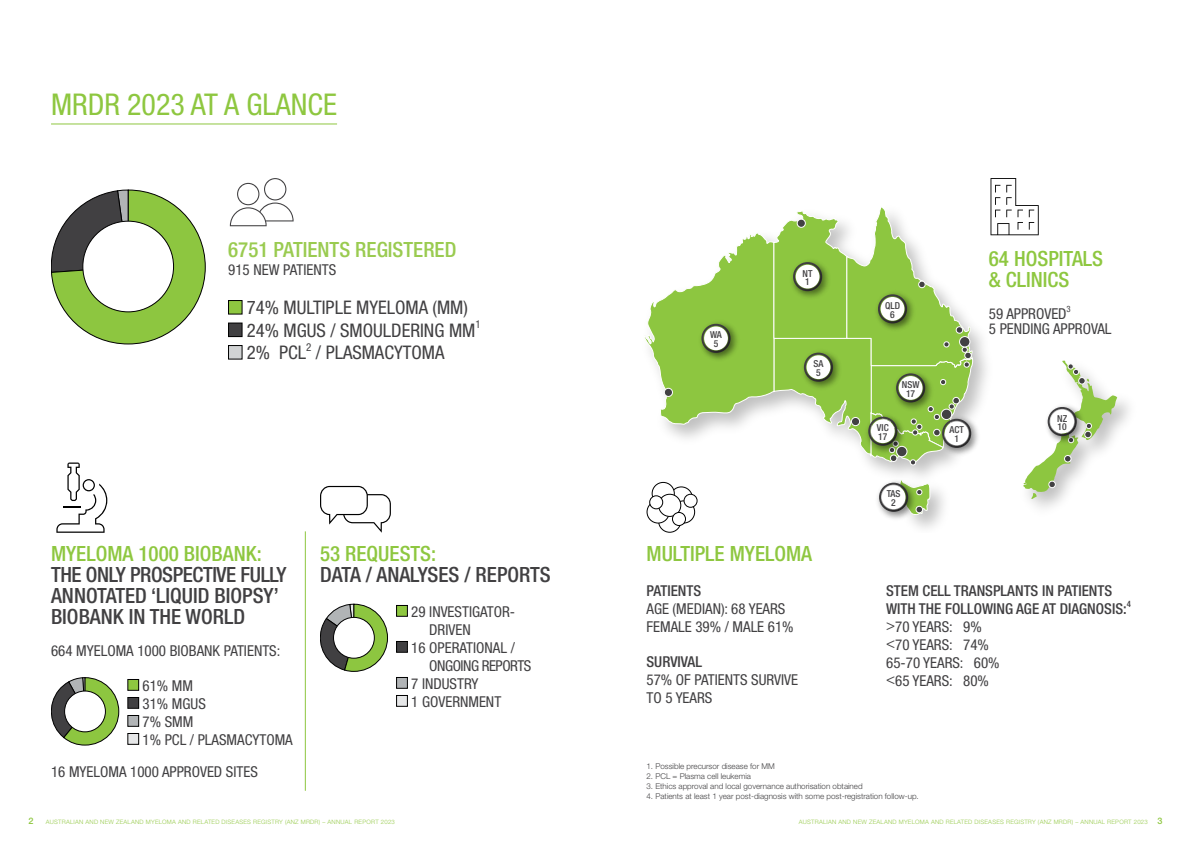
<style>
.page{position:relative;width:1191px;height:842px;background:#fff}
.page>*{position:absolute;margin:0;border:0;box-sizing:border-box;transform-origin:0 0}
.t1{font:condensed 30px "Helvetica Neue LT Pro";color:#8ec740}
.t2{font:500 condensed 21px/21px "Helvetica Neue LT Pro";color:#414042}
.t3{font:500 condensed 21px/21px "Helvetica Neue LT Pro";color:#8ec740}
.t4{font:500 condensed 21px "Helvetica Neue LT Pro";color:#9acb50}
.t5{font:condensed 18.8px/22.5px "Helvetica Neue LT Pro";color:#414042}
.t6{font:condensed 15px/18px "Helvetica Neue LT Pro";color:#414042}
.t7{font:500 condensed 15px/18px "Helvetica Neue LT Pro";color:#414042}
.t8{font:condensed 15px "Helvetica Neue LT Pro";letter-spacing:-.03em;color:#414042}
.t9{font:condensed 10.9px "Helvetica Neue LT Pro";color:#414042}
.t10{font:500 condensed 9.6px/8.6px "Helvetica Neue LT Pro";color:#424143;text-align:center}
.t11{font:500 9px "Helvetica Neue LT Pro";color:#8ec740}
.t12{font:500 condensed 8.7px "Helvetica Neue LT Pro";color:#414042}
.t13{font:condensed 8.7px "Helvetica Neue LT Pro";color:#414042}
.t14{font:300 8px "Helvetica Neue LT Pro";color:#414042}
.t15{font:300 6px "Helvetica Neue LT Pro";letter-spacing:.04em;color:#94c947}
.s1{font-weight:500;font-size:9px;color:#8ec740}
</style>
<div class="page">
<hr style="left:305px;top:531px;width:1px;height:260px;background:#8ec740">
<div style="left:658px;top:510px;width:23px;height:23px;border:1px solid #000;border-radius:50%"></div>
<img style="left:646px;top:235px;width:353px;height:297px">
<svg style="left:920px;top:479px;width:10px;height:37px"></svg>
<svg style="left:645px;top:207px;width:328px;height:259px"></svg>
<div style="left:941px;top:409px;width:10px;height:11px;background:#424143;border-radius:50%"></div>
<div style="left:941px;top:409px;width:11px;height:11px;border:1px solid #fff;border-radius:50%"></div>
<div style="left:959px;top:337px;width:11px;height:10px;background:#424143;border-radius:50%"></div>
<div style="left:959px;top:336px;width:11px;height:11px;border:1px solid #fff;border-radius:50%"></div>
<img style="left:695px;top:318px;width:48px;height:47px">
<img style="left:698px;top:321px;width:40px;height:40px">
<div style="left:704px;top:326px;width:24px;height:24px;background:#fff;border-radius:50%"></div>
<svg style="left:1023px;top:361px;width:94px;height:138px"></svg>
<img style="left:798px;top:347px;width:47px;height:47px">
<img style="left:801px;top:350px;width:39px;height:40px">
<div style="left:806px;top:355px;width:24px;height:24px;background:#fff;border-radius:50%"></div>
<img style="left:787px;top:256px;width:47px;height:48px">
<img style="left:791px;top:259px;width:38px;height:40px">
<div style="left:795px;top:265px;width:24px;height:24px;background:#fff;border-radius:50%"></div>
<img style="left:871px;top:288px;width:48px;height:48px">
<img style="left:875px;top:291px;width:39px;height:40px">
<div style="left:880px;top:297px;width:24px;height:24px;background:#fff;border-radius:50%"></div>
<img style="left:889px;top:367px;width:48px;height:47px">
<img style="left:893px;top:371px;width:39px;height:39px">
<div style="left:898px;top:376px;width:24px;height:24px;background:#fff;border-radius:50%"></div>
<img style="left:862px;top:410px;width:48px;height:47px">
<img style="left:865px;top:414px;width:40px;height:39px">
<div style="left:871px;top:419px;width:23px;height:24px;background:#fff;border-radius:50%"></div>
<img style="left:872px;top:476px;width:48px;height:47px">
<img style="left:876px;top:480px;width:39px;height:39px">
<div style="left:881px;top:485px;width:24px;height:24px;background:#fff;border-radius:50%"></div>
<img style="left:936px;top:413px;width:47px;height:47px">
<img style="left:939px;top:416px;width:40px;height:40px">
<div style="left:944px;top:421px;width:24px;height:24px;background:#fff;border-radius:50%"></div>
<img style="left:1042px;top:401px;width:46px;height:47px">
<img style="left:1045px;top:404px;width:38px;height:40px">
<div style="left:1050px;top:410px;width:24px;height:23px;background:#fff;border-radius:50%"></div>
<svg style="left:990px;top:178px;width:48px;height:57px"></svg>
<div style="left:396px;top:605px;width:11px;height:11px;background:#8ec740"></div>
<div style="left:396px;top:605px;width:12px;height:11px;border:1px solid #000"></div>
<div style="left:396px;top:641px;width:11px;height:11px;background:#414042"></div>
<div style="left:396px;top:641px;width:12px;height:11px;border:1px solid #000"></div>
<div style="left:396px;top:677px;width:11px;height:11px;background:#b1b4b6"></div>
<div style="left:396px;top:677px;width:12px;height:11px;border:1px solid #000"></div>
<div style="left:396px;top:695px;width:11px;height:11px;background:#e6e7e8"></div>
<div style="left:396px;top:695px;width:12px;height:11px;border:1px solid #000"></div>
<svg style="left:320px;top:604px;width:68px;height:68px"></svg>
<div style="left:333px;top:617px;width:41px;height:41px;background:#fff;border-radius:50%"></div>
<div style="left:333px;top:617px;width:42px;height:41px;border:1px solid #000;border-radius:50%"></div>
<svg style="left:320px;top:486px;width:71px;height:47px"></svg>
<svg style="left:51px;top:677px;width:68px;height:68px"></svg>
<div style="left:65px;top:691px;width:40px;height:41px;background:#fff;border-radius:50%"></div>
<div style="left:64px;top:691px;width:42px;height:41px;border:1px solid #000;border-radius:50%"></div>
<div style="left:128px;top:679px;width:11px;height:11px;background:#8ec740"></div>
<div style="left:128px;top:679px;width:11px;height:11px;border:1px solid #000"></div>
<div style="left:128px;top:697px;width:11px;height:11px;background:#414042"></div>
<div style="left:128px;top:697px;width:11px;height:11px;border:1px solid #000"></div>
<div style="left:128px;top:715px;width:11px;height:11px;background:#b1b4b6"></div>
<div style="left:128px;top:715px;width:11px;height:11px;border:1px solid #000"></div>
<div style="left:128px;top:733px;width:11px;height:11px;background:#e6e7e8"></div>
<div style="left:128px;top:733px;width:11px;height:11px;border:1px solid #000"></div>
<svg style="left:56px;top:462px;width:51px;height:71px"></svg>
<div style="left:228px;top:301px;width:14px;height:13px;background:#8ec740"></div>
<div style="left:228px;top:300px;width:14px;height:14px;border:1px solid #000"></div>
<div style="left:228px;top:323px;width:14px;height:14px;background:#414042"></div>
<div style="left:228px;top:323px;width:14px;height:14px;border:1px solid #000"></div>
<div style="left:228px;top:346px;width:14px;height:13px;background:#d1d3d4"></div>
<div style="left:228px;top:345px;width:14px;height:14px;border:1px solid #000"></div>
<svg style="left:230px;top:178px;width:63px;height:48px"></svg>
<svg style="left:51px;top:190px;width:154px;height:154px"></svg>
<div style="left:83px;top:221px;width:90px;height:91px;background:#fff;border-radius:50%"></div>
<hr style="left:51px;top:123px;width:286px;height:1px;background:#8ec740">
<h1 class="t1" style="left:51px;top:87px;width:287px">MRDR 2023 AT A GLANCE</h1>
<h2 class="t4" style="left:228px;top:237px;width:230px">6751 PATIENTS REGISTERED</h2>
<p class="t6" style="left:228px;top:260px;width:109px">915 NEW PATIENTS</p>
<p class="t5" style="left:247px;top:296px;width:230px">74% MULTIPLE MYELOMA (MM)<br>24% MGUS / SMOULDERING MM</p>
<p class="t9" style="left:475px;top:318px;width:7px">1</p>
<p class="t5" style="left:247px;top:341px;width:61px">2% PCL</p>
<p class="t9" style="left:306px;top:340px;width:7px">2</p>
<p class="t5" style="left:316px;top:341px;width:130px">/ PLASMACYTOMA</p>
<h2 class="t3" style="left:51px;top:542px;width:212px">MYELOMA 1000 BIOBANK:</h2>
<h2 class="t2" style="left:51px;top:563px;width:237px">THE ONLY PROSPECTIVE FULLY<br>ANNOTATED ‘LIQUID BIOPSY’<br>BIOBANK IN THE WORLD</h2>
<p class="t6" style="left:51px;top:641px;width:231px">664 MYELOMA 1000 BIOBANK PATIENTS:</p>
<p class="t6" style="left:142px;top:676px;width:152px">61% MM<br>31% MGUS<br>7% SMM<br>1% PCL / PLASMACYTOMA</p>
<p class="t6" style="left:51px;top:762px;width:208px">16 MYELOMA 1000 APPROVED SITES</p>
<h2 class="t3" style="left:320px;top:542px;width:118px">53 REQUESTS:</h2>
<h2 class="t2" style="left:320px;top:563px;width:232px">DATA / ANALYSES / REPORTS</h2>
<p class="t6" style="left:411px;top:602px;width:105px">29 INVESTIGATOR-</p>
<p class="t6" style="left:429px;top:620px;width:43px">DRIVEN</p>
<p class="t6" style="left:411px;top:638px;width:105px">16 OPERATIONAL /</p>
<p class="t8" style="left:429px;top:657px;width:104px">ONGOING REPORTS</p>
<p class="t6" style="left:411px;top:674px;width:69px">7 INDUSTRY</p>
<p class="t6" style="left:411px;top:692px;width:91px">1 GOVERNMENT</p>
<p class="t10" style="left:710px;top:330px;width:13px">WA<br>5</p>
<p class="t10" style="left:802px;top:269px;width:11px;text-align:left">NT<br>1</p>
<p class="t10" style="left:813px;top:359px;width:11px;text-align:left">SA<br>5</p>
<h2 class="t3" style="left:646px;top:542px;width:167px">MULTIPLE MYELOMA</h2>
<p class="t7" style="left:646px;top:581px;width:56px">PATIENTS</p>
<p class="t6" style="left:646px;top:599px;width:149px">AGE (MEDIAN): 68 YEARS<br>FEMALE 39% / MALE 61%</p>
<p class="t7" style="left:646px;top:652px;width:57px">SURVIVAL</p>
<p class="t6" style="left:646px;top:670px;width:153px">57% OF PATIENTS SURVIVE<br>TO 5 YEARS</p>
<p class="t10" style="left:885px;top:301px;width:16px">QLD<br>6</p>
<p class="t10" style="left:877px;top:423px;width:13px;text-align:left">VIC<br>17</p>
<p class="t10" style="left:902px;top:380px;width:19px">NSW<br>17</p>
<p class="t10" style="left:886px;top:489px;width:15px">TAS<br>2</p>
<h2 class="t3" style="left:989px;top:248px;width:116px">64 HOSPITALS &amp; CLINICS</h2>
<p class="t6" style="left:989px;top:304px;width:79px">59 APPROVED</p>
<p class="t13" style="left:1066px;top:304px;width:6px">3</p>
<p class="t6" style="left:989px;top:319px;width:124px">5 PENDING APPROVAL</p>
<p class="t10" style="left:949px;top:425px;width:16px">ACT<br>1</p>
<p class="t10" style="left:1057px;top:414px;width:11px;text-align:left">NZ<br>10</p>
<p class="t7" style="left:886px;top:581px;width:242px">STEM CELL TRANSPLANTS IN PATIENTS<br>WITH THE FOLLOWING AGE AT DIAGNOSIS:</p>
<p class="t12" style="left:1126px;top:598px;width:6px">4</p>
<p class="t6" style="left:886px;top:617px;width:115px">&gt;70 YEARS: 9% &lt;70 YEARS: 74%<br>65-70 YEARS: 60% &lt;65 YEARS: 80%</p>
<p class="t14" style="left:646px;top:762px;width:130px">1. Possible precursor disease for MM</p>
<p class="t14" style="left:646px;top:772px;width:106px">2. PCL = Plasma cell leukemia</p>
<p class="t14" style="left:646px;top:782px;width:218px">3. Ethics approval and local governance authorisation obtained</p>
<p class="t14" style="left:646px;top:792px;width:274px">4. Patients at least 1 year post-diagnosis with some post-registration follow-up.</p>
<p class="t11" style="left:28px;top:816px;width:7px">2</p>
<p class="t15" style="left:46px;top:818px;width:350px">AUSTRALIAN AND NEW ZEALAND MYELOMA AND RELATED DISEASES REGISTRY (ANZ MRDR) – ANNUAL REPORT 2023</p>
<p class="t15" style="left:799px;top:818px;width:365px">AUSTRALIAN AND NEW ZEALAND MYELOMA AND RELATED DISEASES REGISTRY (ANZ MRDR) – ANNUAL REPORT 2023 <span class="s1">3</span></p>
</div>
